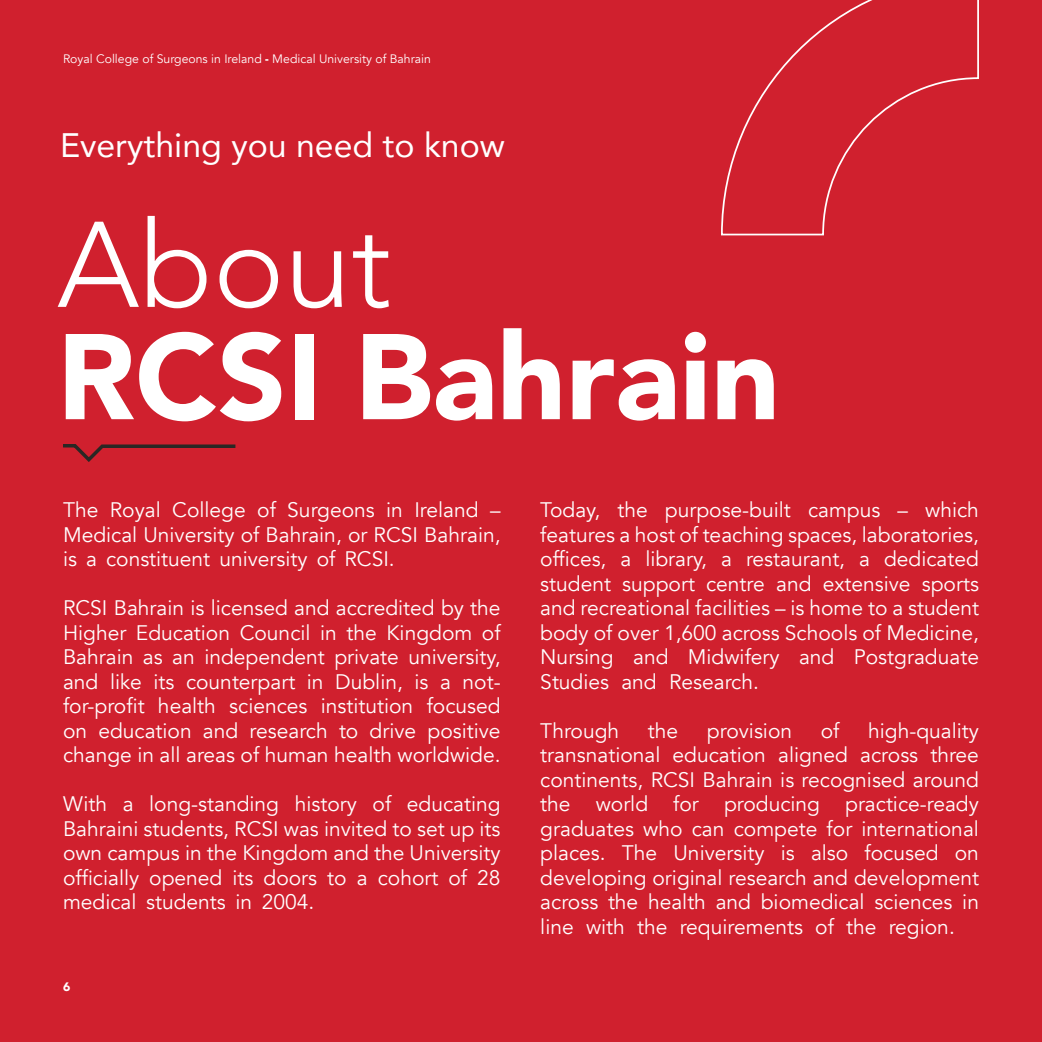
<style>
.page{position:relative;width:1042px;height:1042px;background:#d0202e}
.page>*{position:absolute;margin:0;border:0;box-sizing:border-box;transform-origin:0 0}
.t1{font:900 120.23px/112.4px "Avenir";color:#fff}
.t2{font:33.77px "Avenir";color:#fff}
.t3{font:21px/24.5px "Avenir";color:#fff;text-align:justify}
.t4{font:12.25px "Avenir";color:#fff}
.t5{font:900 12.25px "Avenir";color:#fff}
.s1{font-weight:900}
.s2{font-weight:300}
</style>
<div class="page">
<svg style="left:721px;top:0;width:258px;height:236px"></svg>
<svg style="left:63px;top:444px;width:173px;height:18px"></svg>
<p class="t4" style="left:63px;top:51px;width:369px">Royal College of Surgeons in Ireland <span class="s1">-</span> Medical University of Bahrain</p>
<p class="t2" style="left:60px;top:118px;width:446px">Everything you need to know</p>
<p class="t1" style="left:57px;top:206px;width:724px"><span class="s2">About<br></span>RCSI Bahrain</p>
<p class="t3" style="left:63px;top:498px;width:439px">The Royal College of Surgeons in Ireland – Medical University of Bahrain, or RCSI Bahrain, is a constituent university of RCSI.</p>
<p class="t3" style="left:63px;top:596px;width:439px">RCSI Bahrain is licensed and accredited by the Higher Education Council in the Kingdom of Bahrain as an independent private university, and like its counterpart in Dublin, is a not&shy;for-profit health sciences institution focused on education and research to drive positive change in all areas of human health worldwide.</p>
<p class="t3" style="left:63px;top:792px;width:439px">With a long-standing history of educating Bahraini students, RCSI was invited to set up its own campus in the Kingdom and the University officially opened its doors to a cohort of 28 medical students in 2004.</p>
<p class="t5" style="left:63px;top:976px;width:9px">6</p>
<p class="t3" style="left:540px;top:498px;width:440px">Today, the purpose-built campus – which features a host of teaching spaces, laboratories, offices, a library, a restaurant, a dedicated student support centre and extensive sports and recreational facilities – is home to a student body of over 1,600 across Schools of Medicine, Nursing and Midwifery and Postgraduate Studies and Research.</p>
<p class="t3" style="left:540px;top:718px;width:80px">Through</p>
<p class="t3" style="left:648px;top:718px;width:32px">the</p>
<p class="t3" style="left:707px;top:718px;width:87px">provision</p>
<p class="t3" style="left:821px;top:718px;width:20px">of</p>
<p class="t3" style="left:540px;top:718px;width:440px;text-indent:328px">high-quality transnational education aligned across three continents, RCSI Bahrain is recognised around the world for producing practice-ready graduates who can compete for international places. The University is also focused on developing original research and development across the health and biomedical sciences in line with the requirements of the region.</p>
</div>
